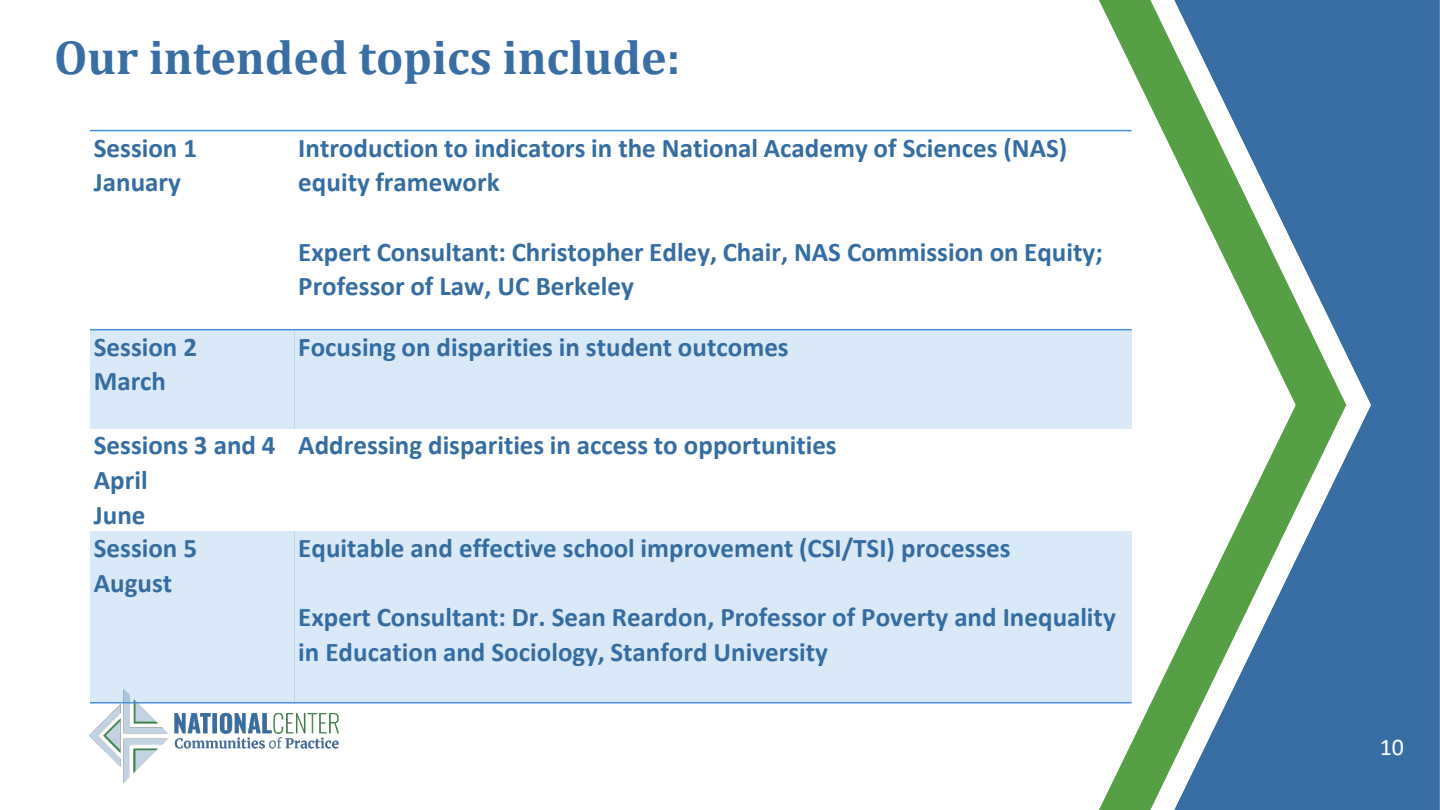
<style>
.page{position:relative;width:1440px;height:810px;background:#fff}
.page>*{position:absolute;margin:0;border:0;box-sizing:border-box;transform-origin:0 0}
.t1{font:700 48px "Cambria";color:#386ea3}
.t2{font:700 27px/34.8px "Calibri";color:#346da2}
.t3{font:24px "Calibri";color:#fff}
</style>
<div class="page">
<img style="left:90px;top:704px;width:248px;height:79px">
<svg style="left:1099px;top:0;width:75px;height:810px"></svg>
<svg style="left:1174px;top:0;width:266px;height:810px;fill:#386ea3"></svg>
<div style="left:90px;top:330px;width:204px;height:99px;background:#dae9f7"></div>
<div style="left:294px;top:330px;width:838px;height:99px;background:#dae9f7"></div>
<div style="left:90px;top:531px;width:204px;height:172px;background:#dae9f7"></div>
<div style="left:294px;top:531px;width:838px;height:172px;background:#dae9f7"></div>
<hr style="left:90px;top:329px;width:1042px;height:1px;background:#4690d8">
<hr style="left:90px;top:130px;width:1042px;height:1px;background:#4690d8">
<hr style="left:90px;top:702px;width:1042px;height:2px;background:#4690d8">
<h2 class="t1" style="left:54px;top:24px;width:628px">Our intended topics include:</h2>
<p class="t2" style="left:94px;top:130px;width:105px">Session 1</p>
<p class="t2" style="left:94px;top:165px;width:89px">January</p>
<p class="t2" style="left:94px;top:329px;width:105px">Session 2</p>
<p class="t2" style="left:94px;top:364px;width:74px">March</p>
<p class="t2" style="left:94px;top:428px;width:183px">Sessions 3 and 4</p>
<p class="t2" style="left:94px;top:462px;width:55px">April</p>
<p class="t2" style="left:94px;top:497px;width:53px">June</p>
<p class="t2" style="left:94px;top:530px;width:105px">Session 5</p>
<p class="t2" style="left:94px;top:565px;width:80px">August</p>
<p class="t2" style="left:298px;top:130px;width:771px">Introduction to indicators in the National Academy of Sciences (NAS) equity framework</p>
<p class="t2" style="left:298px;top:234px;width:806px">Expert Consultant: Christopher Edley, Chair, NAS Commission on Equity;<br>Professor of Law, UC Berkeley</p>
<p class="t2" style="left:298px;top:329px;width:492px">Focusing on disparities in student outcomes</p>
<p class="t2" style="left:298px;top:428px;width:540px">Addressing disparities in access to opportunities</p>
<p class="t2" style="left:298px;top:530px;width:714px">Equitable and effective school improvement (CSI/TSI) processes</p>
<p class="t2" style="left:298px;top:600px;width:819px">Expert Consultant: Dr. Sean Reardon, Professor of Poverty and Inequality in Education and Sociology, Stanford University</p>
<p class="t3" style="left:1380px;top:731px;width:26px">10</p>
</div>
